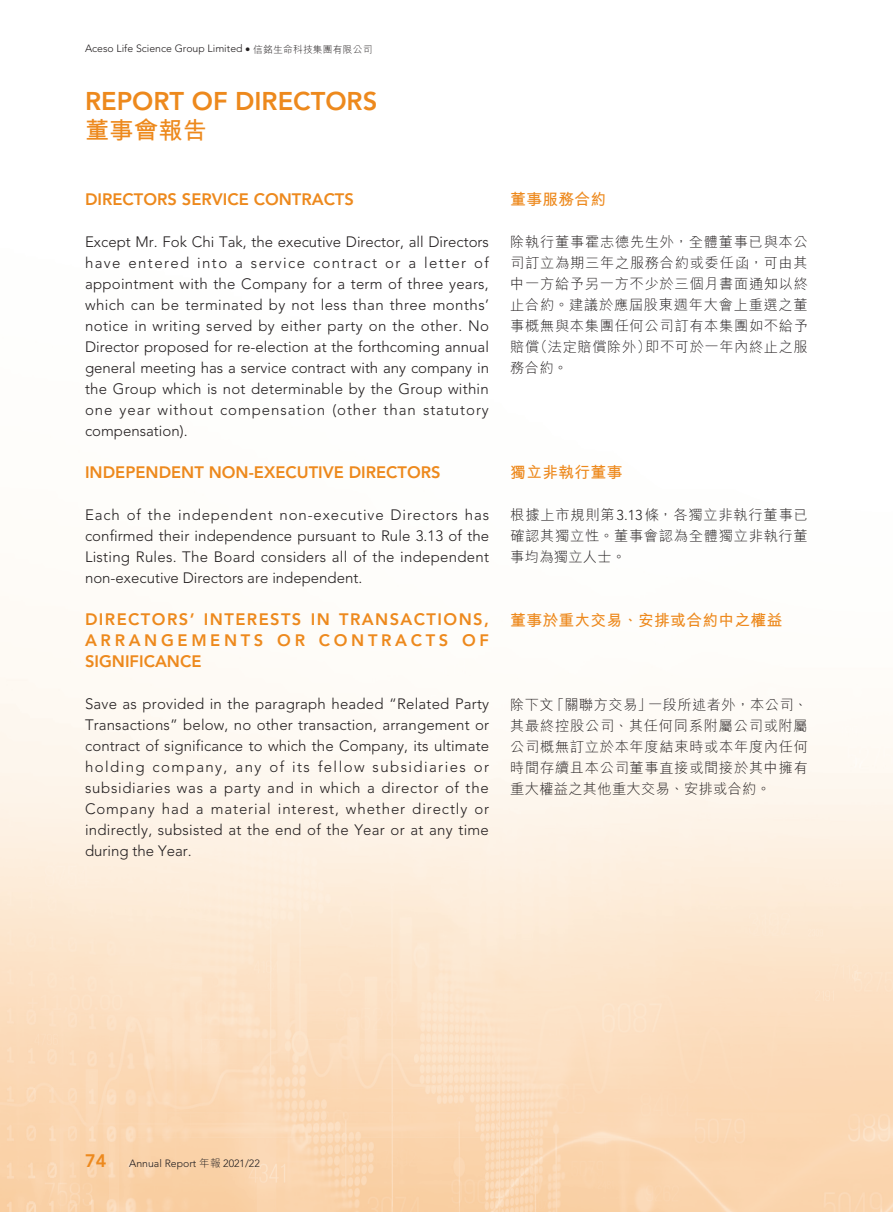
<style>
.page{position:relative;width:893px;height:1212px;background:#fff}
.page>*{position:absolute;margin:0;border:0;box-sizing:border-box;transform-origin:0 0}
.t1{font:800 25.5px "Avenir LT Std";color:#ed891d}
.t2{font:700 24px "M Hei HK";letter-spacing:.02em;color:#ed891d}
.t3{font:800 18px "Avenir LT Std";color:#ed891d}
._01_H1_E{font:800 16.5px/21px "Avenir LT Std";color:#ed891d;text-align:justify}
._001_H1_C{font:700 15.75px "M Hei HK";letter-spacing:.02em;color:#ed891d}
._00_txt_E{font:300 15px/21px "Avenir LT Std";letter-spacing:.015em;color:#231f20;text-align:justify}
._000_txt_C{font:300 14.25px/21px "M Hei HK";letter-spacing:.045em;color:#231f20;text-align:justify}
.t4{font:300 10.5px "Avenir LT Std";color:#231f20}
.s1{font-family:"M Hei HK";font-size:9.75px}
.s2{font-family:"Avenir LT Std"}
.s3{font-family:"M Hei HK"}
</style>
<div class="page">
<img style="left:0;top:609px;width:893px;height:603px">
<p class="t4" style="left:85px;top:43px;width:289px">Aceso Life Science Group Limited • <span class="s1">信銘生命科技集團有限公司</span></p>
<h1 class="t1" style="left:85px;top:86px;width:294px">REPORT OF DIRECTORS</h1>
<h2 class="t2" style="left:85px;top:113px;width:123px">董事會報告</h2>
<p class="_01_H1_E" style="left:85px;top:189px;width:270px">DIRECTORS SERVICE CONTRACTS</p>
<p class="_00_txt_E" style="left:85px;top:231px;width:406px">Except Mr. Fok Chi Tak, the executive Director, all Directors have entered into a service contract or a letter of appointment with the Company for a term of three years, which can be terminated by not less than three months’ notice in writing served by either party on the other. No Director proposed for re-election at the forthcoming annual general meeting has a service contract with any company in the Group which is not determinable by the Group within one year without compensation (other than statutory compensation).</p>
<p class="_01_H1_E" style="left:85px;top:462px;width:357px">INDEPENDENT NON-EXECUTIVE DIRECTORS</p>
<p class="_00_txt_E" style="left:85px;top:504px;width:406px">Each of the independent non-executive Directors has confirmed their independence pursuant to Rule 3.13 of the Listing Rules. The Board considers all of the independent non-executive Directors are independent.</p>
<p class="_01_H1_E" style="left:85px;top:609px;width:406px">DIRECTORS’ INTERESTS IN TRANSACTIONS, ARRANGEMENTS OR CONTRACTS OF SIGNIFICANCE</p>
<p class="_00_txt_E" style="left:85px;top:693px;width:406px">Save as provided in the paragraph headed “Related Party Transactions” below, no other transaction, arrangement or contract of significance to which the Company, its ultimate holding company, any of its fellow subsidiaries or subsidiaries was a party and in which a director of the Company had a material interest, whether directly or indirectly, subsisted at the end of the Year or at any time during the Year.</p>
<p class="_001_H1_C" style="left:510px;top:188px;width:98px">董事服務合約</p>
<p class="_000_txt_C" style="left:510px;top:231px;width:299px">除執行董事霍志德先生外，全體董事已與本公司訂立為期三年之服務合約或委任函，可由其中一方給予另一方不少於三個月書面通知以終止合約。建議於應屆股東週年大會上重選之董事概無與本集團任何公司訂有本集團如不給予賠償（法定賠償除外）即不可於一年內終止之服務合約。</p>
<p class="_001_H1_C" style="left:510px;top:461px;width:114px">獨立非執行董事</p>
<p class="_000_txt_C" style="left:510px;top:504px;width:299px">根據上市規則第<span class="s2">3.13</span>條，各獨立非執行董事已確認其獨立性。董事會認為全體獨立非執行董事均為獨立人士。</p>
<p class="_001_H1_C" style="left:510px;top:608px;width:274px">董事於重大交易、安排或合約中之權益</p>
<p class="_000_txt_C" style="left:510px;top:693px;width:299px">除下文「關聯方交易」一段所述者外，本公司、其最終控股公司、其任何同系附屬公司或附屬公司概無訂立於本年度結束時或本年度內任何時間存續且本公司董事直接或間接於其中擁有重大權益之其他重大交易、安排或合約。</p>
<p class="t3" style="left:85px;top:1150px;width:23px">74</p>
<p class="t4" style="left:129px;top:1157px;width:132px">Annual Report <span class="s3">年報</span> 2021/22</p>
</div>
